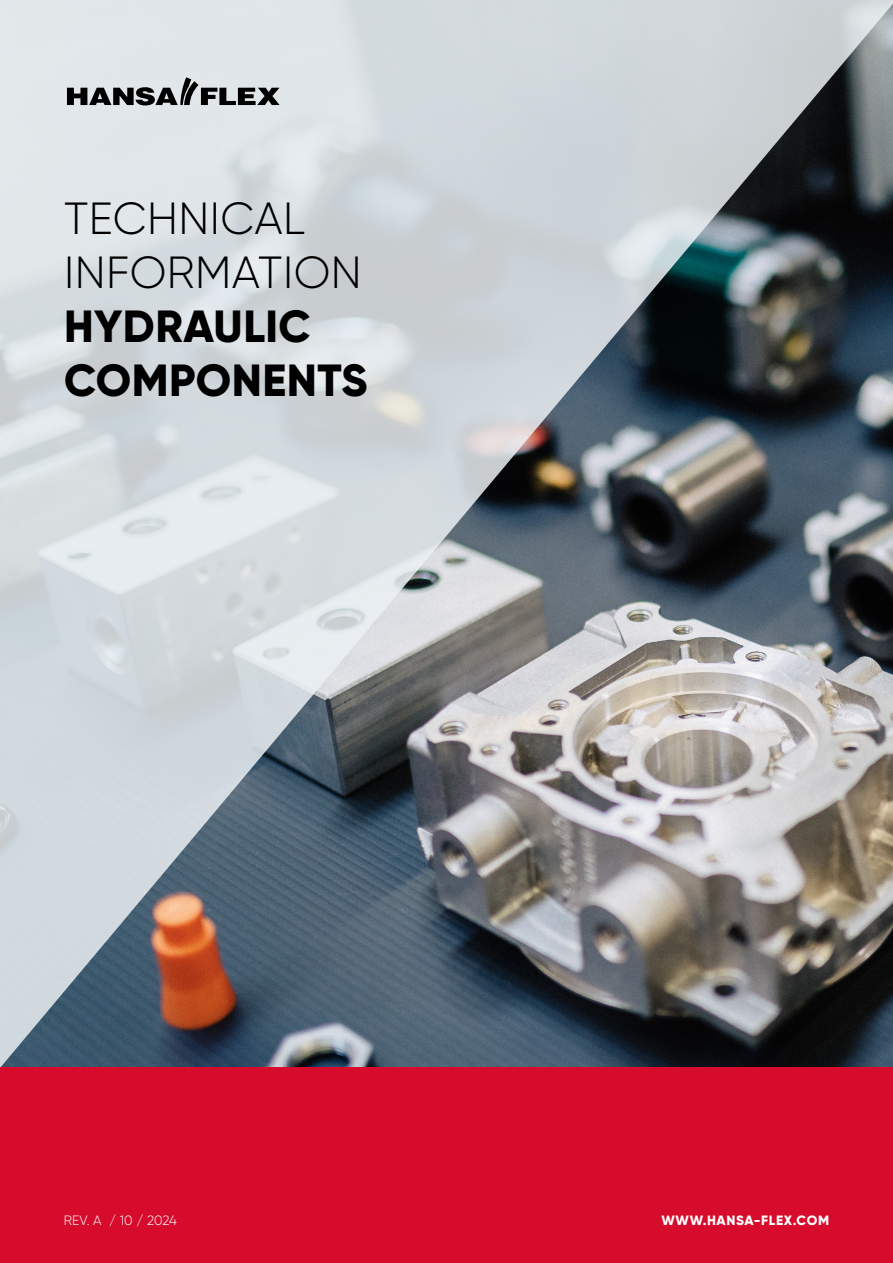
<style>
.page{position:relative;width:893px;height:1263px;background:#fff}
.page>*{position:absolute;margin:0;border:0;box-sizing:border-box;transform-origin:0 0}
.t1{font:300 45px/54px "Gilroy";letter-spacing:.01em;color:#000}
.t2{font:800 45px/54px "Gilroy";letter-spacing:.01em;color:#000}
.t3{font:800 13.5px "Gilroy";letter-spacing:.05em;color:#fff}
.t4{font:300 13.5px "Gilroy";letter-spacing:-.005em;color:#fff}
</style>
<div class="page">
<img style="left:0;top:4px;width:893px;height:1063px">
<div style="left:0;top:1067px;width:893px;height:196px;background:#d70b2c"></div>
<svg style="left:67px;top:77px;width:213px;height:28px;background:#8a8d8f"></svg>
<p class="t1" style="left:64px;top:190px;width:299px">TECHNICAL<br>INFORMATION</p>
<p class="t2" style="left:64px;top:299px;width:305px">HYDRAULIC<br>COMPONENTS</p>
<p class="t4" style="left:64px;top:1212px;width:115px">REV. A / 10 / 2024</p>
<p class="t3" style="left:661px;top:1212px;width:169px">WWW.HANSA-FLEX.COM</p>
</div>
